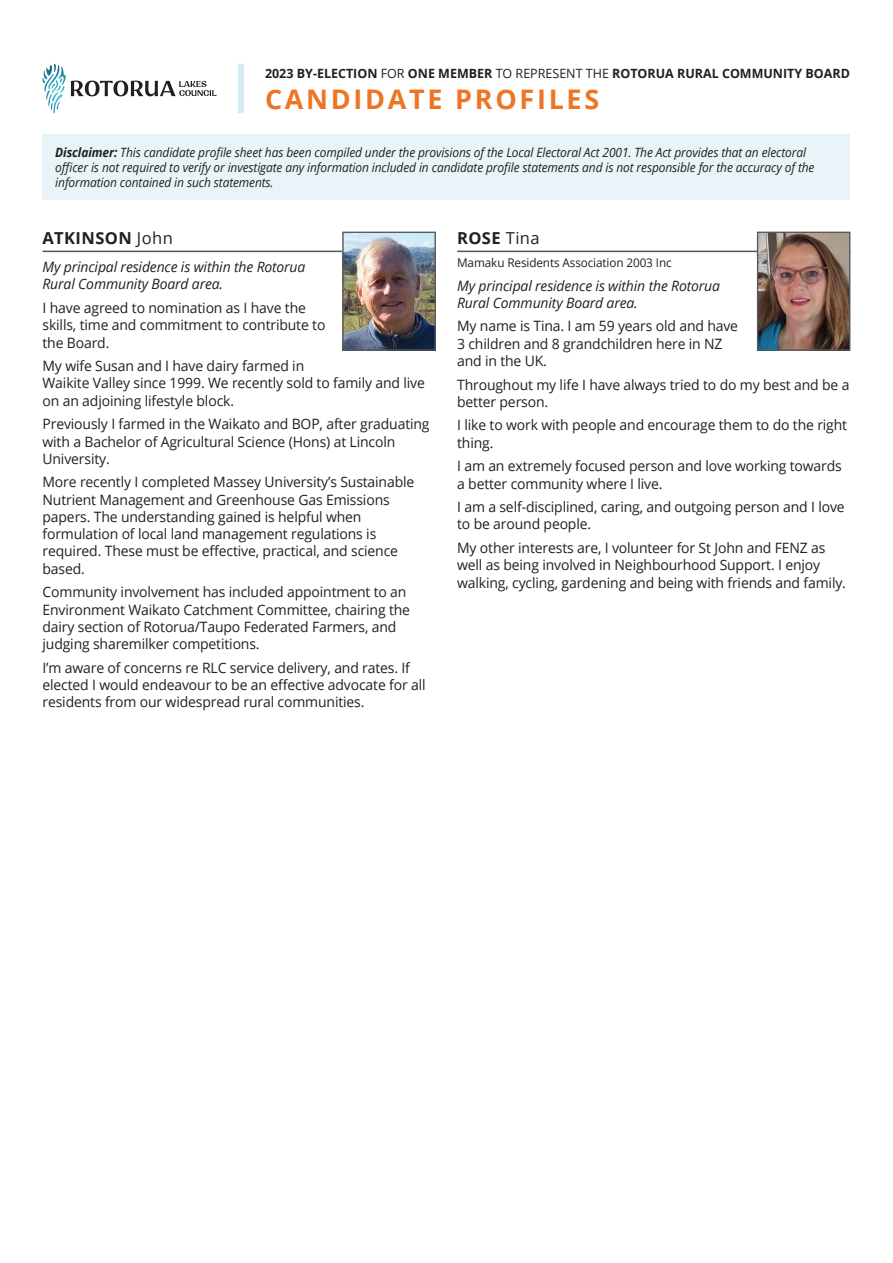
<style>
.page{position:relative;width:893px;height:1263px;background:#fff}
.page>*{position:absolute;margin:0;border:0;box-sizing:border-box;transform-origin:0 0}
.t1{font:700 27px "Open Sans";letter-spacing:.1em;color:#ee7525}
.name{font:700 16.5px "Open Sans";letter-spacing:.025em;color:#231f20}
.Body_Text{font:14.25px/17.2px "Open Sans";letter-spacing:-.01em;color:#231f20}
.Body_Text-2{font:italic 14.25px/17.2px "Open Sans";letter-spacing:-.01em;color:#231f20}
.Body_Text-3{font:italic 12.75px/15px "Open Sans";letter-spacing:-.01em;color:#231f20;scale:.94 1}
.t2{font:700 12.75px "Open Sans";color:#231f20}
.affiliation{font:12px "Open Sans";letter-spacing:-.01em;color:#231f20}
.s1{font-weight:400}
.s2{font-weight:700}
</style>
<div class="page">
<hr style="left:43px;top:251px;width:393px;height:1px;background:#57585a">
<img style="left:344px;top:234px;width:90px;height:115px">
<div style="left:342px;top:232px;width:94px;height:119px;border:1px solid #57585a"></div>
<hr style="left:457px;top:251px;width:393px;height:1px;background:#57585a">
<img style="left:759px;top:234px;width:89px;height:115px">
<div style="left:757px;top:232px;width:93px;height:119px;border:1px solid #57585a"></div>
<div style="left:43px;top:134px;width:807px;height:66px;background:#e9f4f8"></div>
<div style="left:238px;top:64px;width:6px;height:49px;background:#d5eaf1"></div>
<svg style="left:71px;top:81px;width:146px;height:15px"></svg>
<img style="left:42px;top:64px;width:24px;height:28px">
<p class="t2" style="left:265px;top:64px;width:586px">2023 BY-ELECTION <span class="s1">FOR</span> ONE MEMBER <span class="s1">TO REPRESENT THE</span> ROTORUA RURAL COMMUNITY BOARD</p>
<p class="t1" style="left:265px;top:80px;width:336px">CANDIDATE PROFILES</p>
<p class="Body_Text-3" style="left:55px;top:144px;width:809px"><span class="s2">Disclaimer:</span> This candidate profile sheet has been compiled under the provisions of the Local Electoral Act 2001. The Act provides that an electoral officer is not required to verify or investigate any information included in candidate profile statements and is not responsible for the accuracy of the information contained in such statements.</p>
<p class="name" style="left:43px;top:227px;width:132px">ATKINSON <span class="s1">John</span></p>
<p class="Body_Text-2" style="left:43px;top:258px;width:264px">My principal residence is within the Rotorua<br>Rural Community Board area.</p>
<p class="Body_Text" style="left:43px;top:299px;width:284px">I have agreed to nomination as I have the skills, time and commitment to contribute to the Board.</p>
<p class="Body_Text" style="left:43px;top:357px;width:384px">My wife Susan and I have dairy farmed in<br>Waikite Valley since 1999. We recently sold to family and live on an adjoining lifestyle block.</p>
<p class="Body_Text" style="left:43px;top:415px;width:389px">Previously I farmed in the Waikato and BOP, after graduating with a Bachelor of Agricultural Science (Hons) at Lincoln<br>University.</p>
<p class="Body_Text" style="left:43px;top:473px;width:373px">More recently I completed Massey University’s Sustainable Nutrient Management and Greenhouse Gas Emissions papers. The understanding gained is helpful when formulation of local land management regulations is required. These must be effective, practical, and science based.</p>
<p class="Body_Text" style="left:43px;top:583px;width:369px">Community involvement has included appointment to an Environment Waikato Catchment Committee, chairing the dairy section of Rotorua/Taupo Federated Farmers, and judging sharemilker competitions.</p>
<p class="Body_Text" style="left:43px;top:658px;width:385px">I’m aware of concerns re RLC service delivery, and rates. If elected I would endeavour to be an effective advocate for all residents from our widespread rural communities.</p>
<p class="name" style="left:457px;top:227px;width:84px">ROSE <span class="s1">Tina</span></p>
<p class="affiliation" style="left:457px;top:254px;width:216px">Mamaku Residents Association 2003 Inc</p>
<p class="Body_Text-2" style="left:457px;top:276px;width:264px">My principal residence is within the Rotorua<br>Rural Community Board area.</p>
<p class="Body_Text" style="left:457px;top:317px;width:282px">My name is Tina. I am 59 years old and have<br>3 children and 8 grandchildren here in NZ and in the UK.</p>
<p class="Body_Text" style="left:457px;top:375px;width:394px">Throughout my life I have always tried to do my best and be a better person.</p>
<p class="Body_Text" style="left:457px;top:416px;width:392px">I like to work with people and encourage them to do the right thing.</p>
<p class="Body_Text" style="left:457px;top:457px;width:386px">I am an extremely focused person and love working towards a better community where I live.</p>
<p class="Body_Text" style="left:457px;top:498px;width:389px">I am a self-disciplined, caring, and outgoing person and I love to be around people.</p>
<p class="Body_Text" style="left:457px;top:539px;width:390px">My other interests are, I volunteer for St John and FENZ as well as being involved in Neighbourhood Support. I enjoy walking, cycling, gardening and being with friends and family.</p>
</div>
